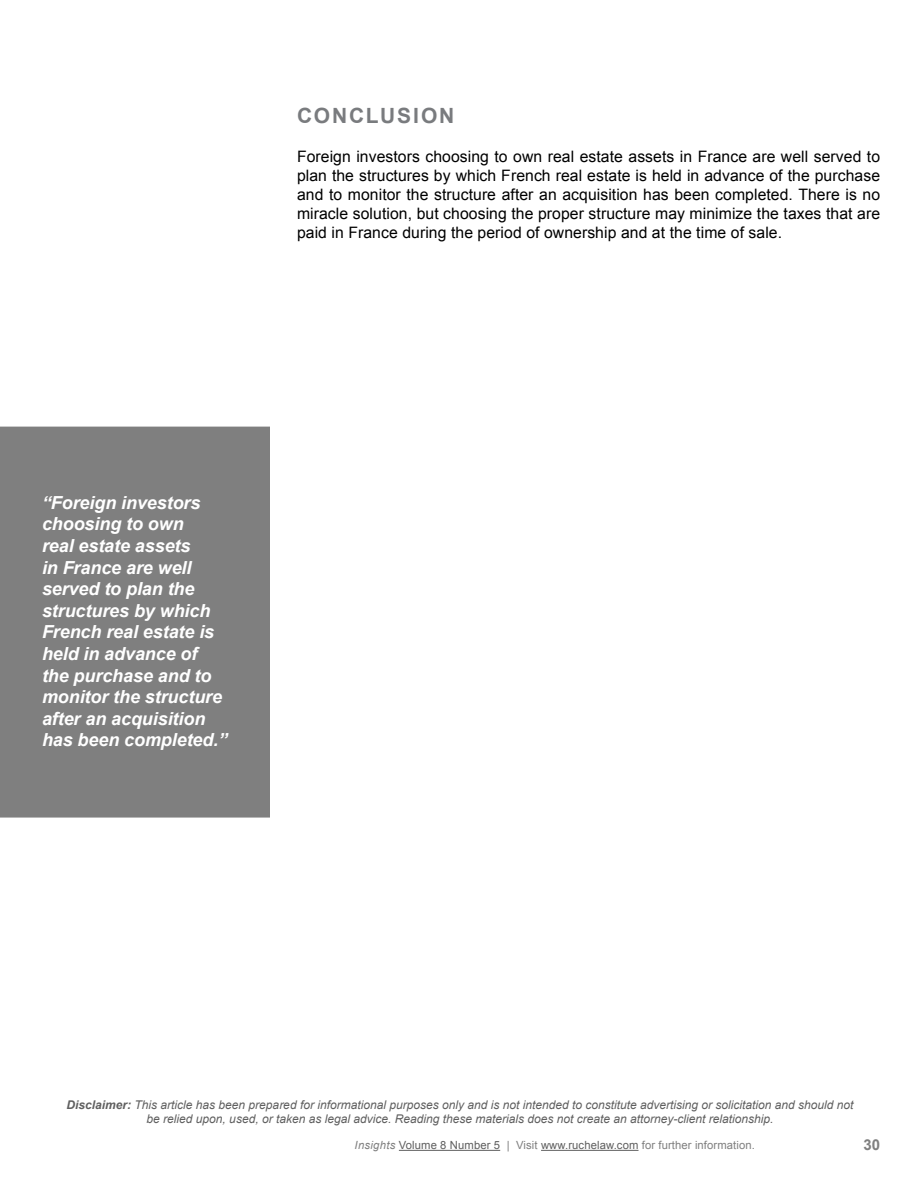
<style>
.page{position:relative;width:918px;height:1188px;background:#fff}
.page>*{position:absolute;margin:0;border:0;box-sizing:border-box;transform-origin:0 0}
.t1{font:700 21px "Arial";letter-spacing:.09em;color:#797b7e}
.t2{font:italic 700 18px/21.6px "Arial";letter-spacing:-.005em;color:#fff}
.t3{font:15.75px/18.9px "Arial";letter-spacing:.005em;color:#000;text-align:justify}
.t4{font:700 15px "Arial";color:#7f7f7f}
.t5{font:italic 12px/14.4px "Arial";color:#5f5f5f;text-align:center}
.t6{font:11.25px "Arial";letter-spacing:.01em;color:#5f5f5f}
.s1{font-weight:700}
.s2{font-style:italic;color:#7f7f7f}
.s3{color:#7f7f7f}
</style>
<div class="page">
<hr style="left:399px;top:1150px;width:101px;height:1px;background:#5f5f5f">
<hr style="left:541px;top:1150px;width:98px;height:1px;background:#5f5f5f">
<div style="left:0;top:427px;width:270px;height:391px;background:#7f7f7f"></div>
<h1 class="t1" style="left:297px;top:102px;width:159px">CONCLUSION</h1>
<p class="t3" style="left:297px;top:148px;width:585px">Foreign investors choosing to own real estate assets in France are well served to plan the structures by which French real estate is held in advance of the purchase and to monitor the structure after an acquisition has been completed. There is no miracle solution, but choosing the proper structure may minimize the taxes that are paid in France during the period of ownership and at the time of sale.</p>
<p class="t2" style="left:42px;top:492px;width:187px">“Foreign investors choosing to own<br>real estate assets<br>in France are well served to plan the structures by which<br>French real estate is held in advance of the purchase and to monitor the structure after an acquisition has been completed.”</p>
<p class="t5" style="left:67px;top:1098px;width:789px"><span class="s1">Disclaimer:</span> This article has been prepared for informational purposes only and is not intended to constitute advertising or solicitation and should not be relied upon, used, or taken as legal advice. Reading these materials does not create an attorney-client relationship.</p>
<p class="t6" style="left:355px;top:1138px;width:402px"><span class="s2">Insights</span> Volume 8 Number 5 <span class="s3">| Visit</span> www.ruchelaw.com <span class="s3">for further information.</span></p>
<p class="t4" style="left:863px;top:1135px;width:18px">30</p>
</div>
